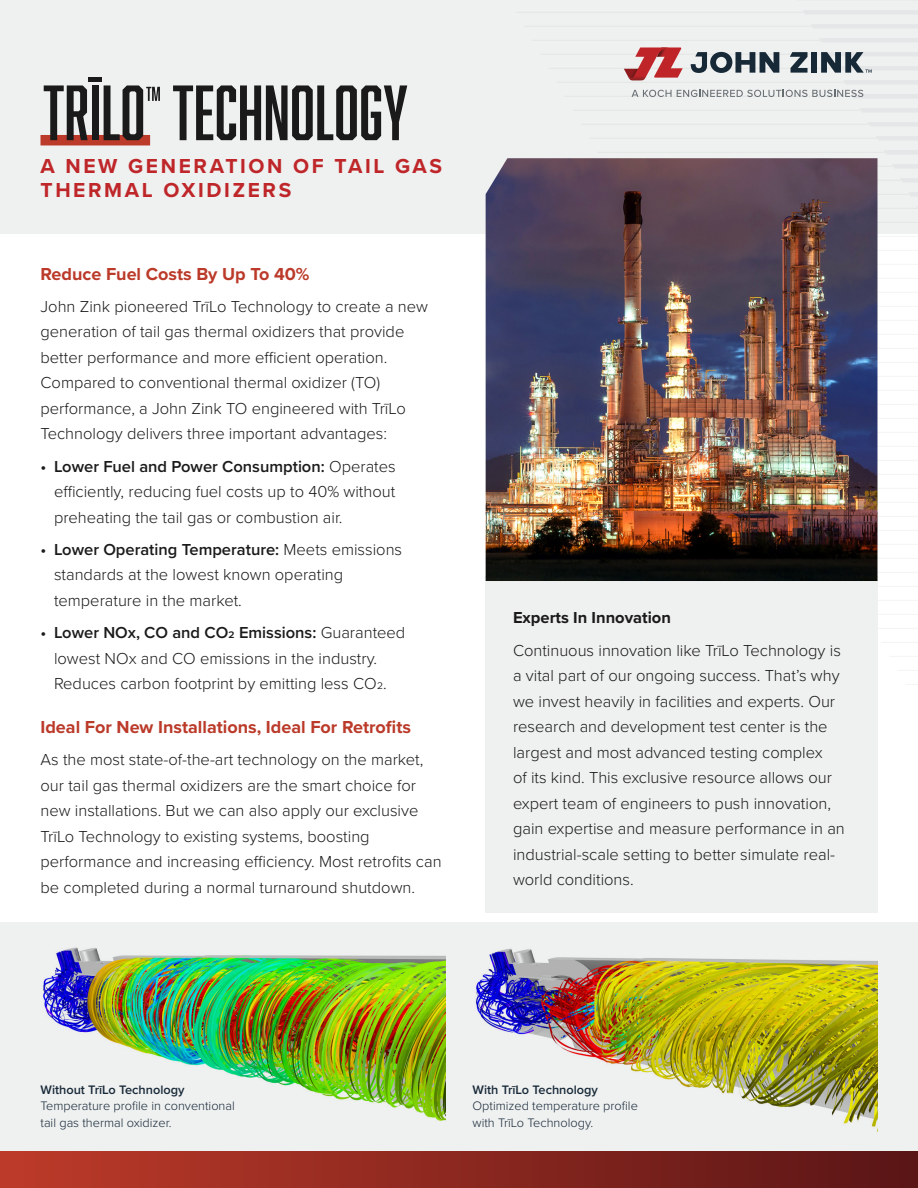
<style>
.page{position:relative;width:918px;height:1188px;background:#fff}
.page>*{position:absolute;margin:0;border:0;box-sizing:border-box;transform-origin:0 0}
.H1_-_lead_in{font:72px "Abolition";color:#191a19}
.t1{font:700 21px/24px "Proxima Nova";letter-spacing:.125em;color:#bf2629}
.t2{font:700 18px "Proxima Nova";color:#bb3a29}
.BC_-_Body_Copy{font:300 16.5px/25.5px "Proxima Nova";color:#191a19}
.H5_-_bold_HL{font:700 16.5px "Proxima Nova";color:#191a19}
.Captions{font:300 12.75px/16.5px "Proxima Nova";color:#172938}
.s1{font-weight:500}
.s2{font-weight:600}
</style>
<div class="page">
<div style="left:0;top:0;width:918px;height:234px;background:#eff0f0"></div>
<div style="left:485px;top:576px;width:393px;height:337px;background:#eff0f0"></div>
<div style="left:0;top:922px;width:918px;height:237px;background:#eff0f0"></div>
<img style="left:486px;top:158px;width:392px;height:423px">
<div style="left:40px;top:135px;width:110px;height:10px;background:#bb3a29"></div>
<div style="left:0;top:1152px;width:918px;height:36px;background:linear-gradient(to right,#bd3a29,#5a1516)"></div>
<svg style="left:623px;top:47px;width:249px;height:51px"></svg>
<hr style="left:89px;top:77px;width:13px;height:4px;background:#191a19">
<img style="left:476px;top:948px;width:402px;height:184px">
<img style="left:43px;top:947px;width:402px;height:174px">
<p class="H1_-_lead_in" style="left:43px;top:71px;width:366px">TRiLO<sup>™</sup> TECHNOLOGY</p>
<p class="t1" style="left:40px;top:153px;width:403px">A NEW GENERATION OF TAIL GAS<br>THERMAL OXIDIZERS</p>
<h3 class="t2" style="left:40px;top:260px;width:271px">Reduce Fuel Costs By Up To 40%</h3>
<p class="BC_-_Body_Copy" style="left:40px;top:293px;width:389px">John Zink pioneered TrīLo Technology to create a new generation of tail gas thermal oxidizers that provide better performance and more efficient operation.<br>Compared to conventional thermal oxidizer (TO) performance, a John Zink TO engineered with TrīLo Technology delivers three important advantages:</p>
<p class="BC_-_Body_Copy" style="left:54px;top:452px;width:343px;text-align:justify;text-indent:-14px"><span class="s1">•</span> <span class="s2">Lower Fuel and Power Consumption:</span> Operates efficiently, reducing fuel costs up to 40% without preheating the tail gas or combustion air.</p>
<p class="BC_-_Body_Copy" style="left:54px;top:536px;width:350px;text-indent:-14px"><span class="s1">•</span> <span class="s2">Lower Operating Temperature:</span> Meets emissions standards at the lowest known operating temperature in the market.</p>
<p class="BC_-_Body_Copy" style="left:54px;top:619px;width:353px;text-indent:-14px"><span class="s1">•</span> <span class="s2">Lower NOx, CO and CO2 Emissions:</span> Guaranteed lowest NOx and CO emissions in the industry.<br>Reduces carbon footprint by emitting less CO2.</p>
<h3 class="t2" style="left:40px;top:713px;width:372px">Ideal For New Installations, Ideal For Retrofits</h3>
<p class="BC_-_Body_Copy" style="left:40px;top:746px;width:403px">As the most state-of-the-art technology on the market, our tail gas thermal oxidizers are the smart choice for new installations. But we can also apply our exclusive TrīLo Technology to existing systems, boosting performance and increasing efficiency. Most retrofits can be completed during a normal turnaround shutdown.</p>
<p class="H5_-_bold_HL" style="left:513px;top:606px;width:159px">Experts In Innovation</p>
<p class="BC_-_Body_Copy" style="left:513px;top:637px;width:333px">Continuous innovation like TrīLo Technology is a vital part of our ongoing success. That’s why we invest heavily in facilities and experts. Our research and development test center is the largest and most advanced testing complex<br>of its kind. This exclusive resource allows our expert team of engineers to push innovation, gain expertise and measure performance in an industrial-scale setting to better simulate real&shy;world conditions.</p>
<p class="Captions" style="left:40px;top:1080px;width:196px"><span class="s2">Without TrīLo Technology<br></span>Temperature profile in conventional tail gas thermal oxidizer.</p>
<p class="Captions" style="left:472px;top:1080px;width:167px"><span class="s2">With TrīLo Technology<br></span>Optimized temperature profile with TrīLo Technology.</p>
</div>
